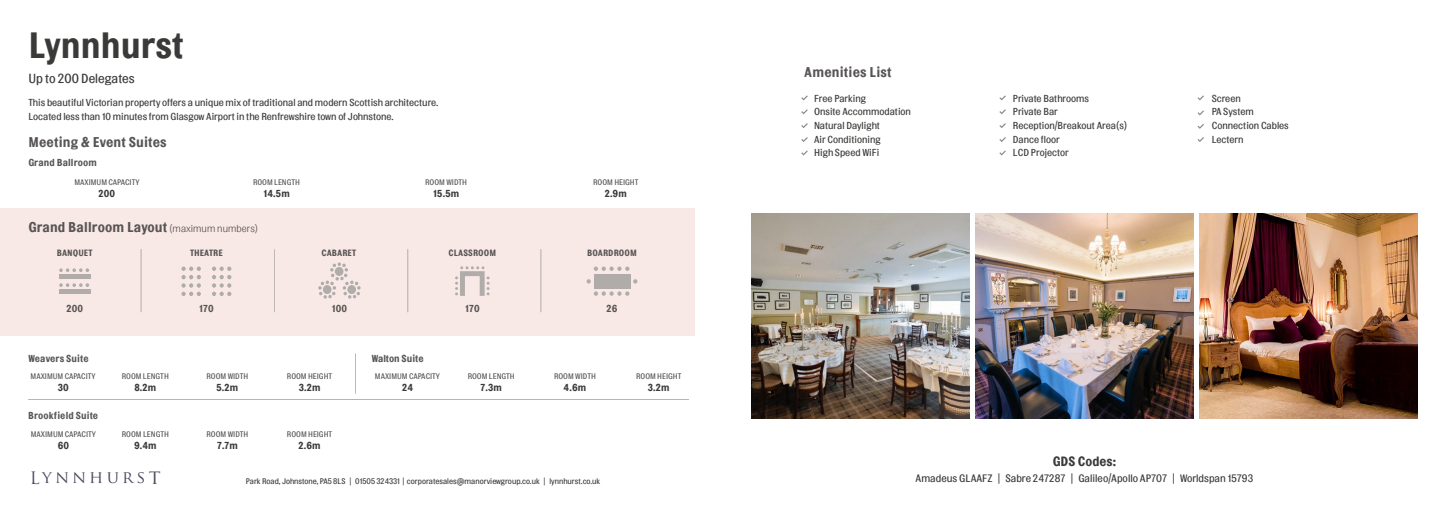
<style>
.page{position:relative;width:1446px;height:511px;background:#fff}
.page>*{position:absolute;margin:0;border:0;box-sizing:border-box;transform-origin:0 0}
.t1{font:700 36.1px "Topol";color:#3a3a39}
.t2{font:16.7px "Trajan Pro";letter-spacing:.2em;color:#36374c}
.t3{font:700 14px "Topol";letter-spacing:.01em;color:#595555}
.t4{font:700 13.3px "Topol";color:#3a3a3a}
.t5{font:13px "Topol";color:#3a3a39}
.t6{font:10.6px "Topol";color:#3a3a3a}
.t7{font:10px/13.7px "Topol";color:#3a3a39}
.t8{font:700 10px "Topol";letter-spacing:.01em;color:#595555}
.t9{font:700 10px "Topol";letter-spacing:.01em;color:#3a3a39}
.t10{font:700 9px "Topol";letter-spacing:.01em;color:#595555}
.t11{font:8px "Topol";color:#595555}
.t12{font:8px "Topol";color:#3a3a39}
.s1{font-weight:300;font-size:10px}
.s2{font-size:19.5px}
</style>
<div class="page">
<img style="left:751px;top:213px;width:218px;height:205px">
<img style="left:1199px;top:213px;width:218px;height:205px">
<img style="left:975px;top:213px;width:218px;height:205px">
<svg style="left:801px;top:95px;width:7px;height:5px"></svg>
<svg style="left:999px;top:95px;width:7px;height:5px"></svg>
<svg style="left:1197px;top:95px;width:7px;height:5px"></svg>
<svg style="left:801px;top:109px;width:7px;height:5px"></svg>
<svg style="left:999px;top:109px;width:7px;height:5px"></svg>
<svg style="left:801px;top:123px;width:7px;height:5px"></svg>
<svg style="left:999px;top:123px;width:7px;height:5px"></svg>
<svg style="left:801px;top:150px;width:7px;height:5px"></svg>
<svg style="left:999px;top:150px;width:7px;height:5px"></svg>
<svg style="left:1197px;top:124px;width:7px;height:5px"></svg>
<svg style="left:801px;top:137px;width:7px;height:5px"></svg>
<svg style="left:999px;top:137px;width:7px;height:5px"></svg>
<svg style="left:1197px;top:137px;width:7px;height:5px"></svg>
<svg style="left:1197px;top:110px;width:7px;height:5px"></svg>
<div style="left:0;top:208px;width:694px;height:127px;background:#f7e4e0"></div>
<svg style="left:181px;top:266px;width:20px;height:30px"></svg>
<svg style="left:212px;top:266px;width:19px;height:30px"></svg>
<div style="left:594px;top:274px;width:36px;height:14px;background:#afacaa"></div>
<svg style="left:586px;top:279px;width:5px;height:4px"></svg>
<svg style="left:633px;top:279px;width:4px;height:4px"></svg>
<svg style="left:594px;top:266px;width:35px;height:5px"></svg>
<svg style="left:594px;top:291px;width:35px;height:4px"></svg>
<svg style="left:455px;top:266px;width:34px;height:29px"></svg>
<hr style="left:59px;top:274px;width:31px;height:4px;background:#afacaa">
<hr style="left:59px;top:289px;width:31px;height:4px;background:#afacaa">
<svg style="left:59px;top:268px;width:30px;height:4px"></svg>
<svg style="left:59px;top:283px;width:30px;height:4px"></svg>
<svg style="left:318px;top:262px;width:43px;height:36px"></svg>
<hr style="left:141px;top:249px;width:1px;height:63px;background:#9d9d9c">
<hr style="left:274px;top:249px;width:1px;height:63px;background:#9d9d9c">
<hr style="left:408px;top:249px;width:1px;height:63px;background:#9d9d9c">
<hr style="left:541px;top:249px;width:1px;height:63px;background:#9d9d9c">
<hr style="left:28px;top:399px;width:661px;height:1px;background:#9d9d9c">
<hr style="left:355px;top:353px;width:1px;height:40px;background:#9d9d9c">
<h1 class="t1" style="left:28px;top:22px;width:157px">Lynnhurst</h1>
<h3 class="t5" style="left:28px;top:70px;width:108px">Up to 200 Delegates</h3>
<p class="t7" style="left:28px;top:95px;width:411px;line-height:14px">This beautiful Victorian property offers a unique mix of traditional and modern Scottish architecture.<br>Located less than 10 minutes from Glasgow Airport in the Renfrewshire town of Johnstone.</p>
<h3 class="t3" style="left:28px;top:133px;width:140px">Meeting &amp; Event Suites</h3>
<p class="t8" style="left:28px;top:156px;width:70px">Grand Ballroom</p>
<p class="t11" style="left:74px;top:177px;width:67px">MAXIMUM CAPACITY</p>
<p class="t9" style="left:99px;top:187px;width:18px">200</p>
<p class="t11" style="left:253px;top:177px;width:49px">ROOM LENGTH</p>
<p class="t9" style="left:263px;top:187px;width:28px">14.5m</p>
<h3 class="t3" style="left:28px;top:218px;width:231px">Grand Ballroom Layout <span class="s1">(maximum numbers)</span></h3>
<p class="t10" style="left:190px;top:247px;width:34px">THEATRE</p>
<p class="t10" style="left:57px;top:247px;width:37px">BANQUET</p>
<p class="t10" style="left:322px;top:247px;width:36px">CABARET</p>
<p class="t11" style="left:425px;top:177px;width:43px">ROOM WIDTH</p>
<p class="t9" style="left:433px;top:187px;width:27px">15.5m</p>
<p class="t10" style="left:448px;top:247px;width:49px">CLASSROOM</p>
<p class="t11" style="left:593px;top:177px;width:47px">ROOM HEIGHT</p>
<p class="t9" style="left:605px;top:187px;width:24px">2.9m</p>
<p class="t10" style="left:587px;top:247px;width:51px">BOARDROOM</p>
<p class="t8" style="left:66px;top:302px;width:18px">200</p>
<p class="t8" style="left:199px;top:302px;width:16px">170</p>
<p class="t8" style="left:332px;top:302px;width:17px">100</p>
<p class="t8" style="left:465px;top:302px;width:16px">170</p>
<p class="t8" style="left:606px;top:302px;width:13px">26</p>
<p class="t8" style="left:28px;top:351px;width:62px">Weavers Suite</p>
<p class="t8" style="left:372px;top:351px;width:53px">Walton Suite</p>
<p class="t11" style="left:31px;top:371px;width:67px">MAXIMUM CAPACITY</p>
<p class="t9" style="left:58px;top:381px;width:12px">30</p>
<p class="t11" style="left:122px;top:371px;width:49px">ROOM LENGTH</p>
<p class="t9" style="left:134px;top:381px;width:23px">8.2m</p>
<p class="t11" style="left:206px;top:371px;width:43px">ROOM WIDTH</p>
<p class="t9" style="left:217px;top:381px;width:23px">5.2m</p>
<p class="t11" style="left:287px;top:371px;width:47px">ROOM HEIGHT</p>
<p class="t9" style="left:299px;top:381px;width:23px">3.2m</p>
<p class="t11" style="left:375px;top:371px;width:67px">MAXIMUM CAPACITY</p>
<p class="t9" style="left:402px;top:381px;width:13px">24</p>
<p class="t11" style="left:468px;top:371px;width:49px">ROOM LENGTH</p>
<p class="t9" style="left:481px;top:381px;width:23px">7.3m</p>
<p class="t11" style="left:554px;top:371px;width:43px">ROOM WIDTH</p>
<p class="t9" style="left:564px;top:381px;width:24px">4.6m</p>
<p class="t11" style="left:636px;top:371px;width:47px">ROOM HEIGHT</p>
<p class="t9" style="left:648px;top:381px;width:23px">3.2m</p>
<p class="t8" style="left:28px;top:408px;width:72px">Brookfield Suite</p>
<p class="t11" style="left:31px;top:429px;width:67px">MAXIMUM CAPACITY</p>
<p class="t9" style="left:58px;top:439px;width:13px">60</p>
<p class="t11" style="left:122px;top:429px;width:49px">ROOM LENGTH</p>
<p class="t9" style="left:134px;top:439px;width:24px">9.4m</p>
<p class="t11" style="left:207px;top:429px;width:43px">ROOM WIDTH</p>
<p class="t9" style="left:217px;top:439px;width:22px">7.7m</p>
<p class="t11" style="left:287px;top:429px;width:47px">ROOM HEIGHT</p>
<p class="t9" style="left:299px;top:439px;width:23px">2.6m</p>
<h3 class="t3" style="left:804px;top:63px;width:89px">Amenities List</h3>
<p class="t7" style="left:814px;top:91px;width:98px">Free Parking<br>Onsite Accommodation<br>Natural Daylight<br>Air Conditioning<br>High Speed WiFi</p>
<p class="t7" style="left:1013px;top:91px;width:116px">Private Bathrooms<br>Private Bar<br>Reception/Breakout Area(s)<br>Dance floor<br>LCD Projector</p>
<p class="t7" style="left:1211px;top:91px;width:79px">Screen<br>PA System<br>Connection Cables<br>Lectern</p>
<h3 class="t4" style="left:1053px;top:452px;width:65px">GDS Codes:</h3>
<h2 class="t2" style="left:29px;top:466px;width:133px">Lynnhurs<span class="s2">t</span></h2>
<p class="t6" style="left:915px;top:471px;width:339px">Amadeus GLAAFZ | Sabre 247287 | Galileo/Apollo AP707 | Worldspan 15793</p>
<p class="t12" style="left:246px;top:475px;width:356px">Park Road, Johnstone, PA5 8LS | 01505 324331 | corporatesales@manorviewgroup.co.uk | lynnhurst.co.uk</p>
</div>
